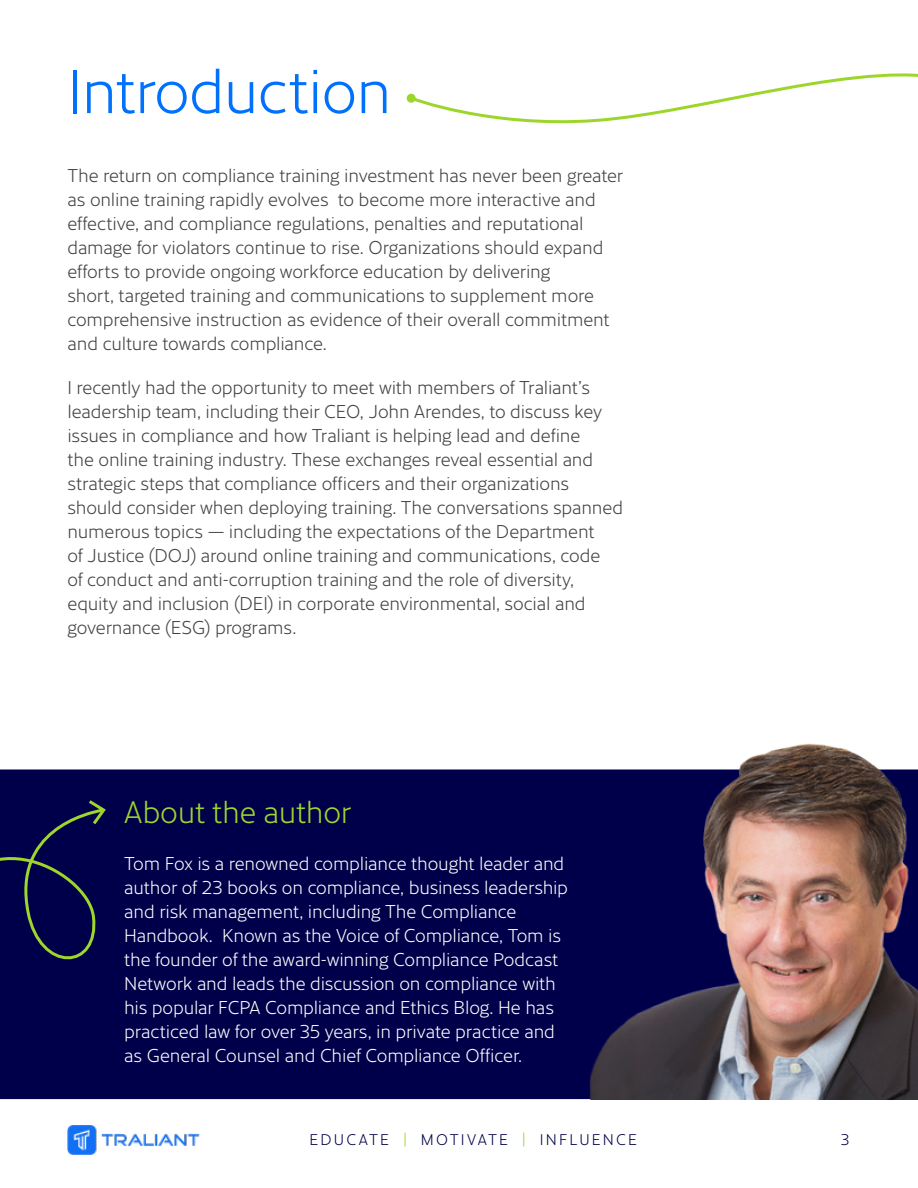
<style>
.page{position:relative;width:918px;height:1188px;background:#fff}
.page>*{position:absolute;margin:0;border:0;box-sizing:border-box;transform-origin:0 0}
.t1{font:300 60px "Cresta";letter-spacing:-.015em;color:#0071fc}
.t2{font:300 30px "Cresta";letter-spacing:-.01em;color:#9dd62b}
.t3{font:300 18px/24px "Cresta";letter-spacing:-.01em;color:#414042}
.t4{font:300 18px/24px "Cresta";letter-spacing:-.01em;color:#fff}
.t5{font:300 15px "Cresta";letter-spacing:.15em;color:#00004a}
.s1{color:#9dd62b}
</style>
<div class="page">
<img style="left:68px;top:1125px;width:131px;height:29px">
<div style="left:0;top:769px;width:581px;height:330px;background:#00004a"></div>
<svg style="left:408px;top:73px;width:510px;height:51px"></svg>
<div style="left:407px;top:94px;width:9px;height:9px;background:#9dd62b;border-radius:50%"></div>
<svg style="left:0;top:800px;width:106px;height:177px;background:#0a0e47"></svg>
<img style="left:581px;top:743px;width:337px;height:356px">
<h1 class="t1" style="left:68px;top:47px;width:326px">Introduction</h1>
<p class="t3" style="left:68px;top:162px;width:557px">The return on compliance training investment has never been greater as online training rapidly evolves to become more interactive and effective, and compliance regulations, penalties and reputational damage for violators continue to rise. Organizations should expand efforts to provide ongoing workforce education by delivering<br>short, targeted training and communications to supplement more comprehensive instruction as evidence of their overall commitment and culture towards compliance.</p>
<p class="t3" style="left:68px;top:375px;width:557px">I recently had the opportunity to meet with members of Traliant’s leadership team, including their CEO, John Arendes, to discuss key issues in compliance and how Traliant is helping lead and define<br>the online training industry. These exchanges reveal essential and strategic steps that compliance officers and their organizations should consider when deploying training. The conversations spanned numerous topics — including the expectations of the Department<br>of Justice (DOJ) around online training and communications, code<br>of conduct and anti-corruption training and the role of diversity, equity and inclusion (DEI) in corporate environmental, social and governance (ESG) programs.</p>
<h2 class="t2" style="left:124px;top:790px;width:228px">About the author</h2>
<p class="t4" style="left:124px;top:850px;width:445px">Tom Fox is a renowned compliance thought leader and author of 23 books on compliance, business leadership and risk management, including The Compliance Handbook. Known as the Voice of Compliance, Tom is the founder of the award-winning Compliance Podcast Network and leads the discussion on compliance with his popular FCPA Compliance and Ethics Blog. He has practiced law for over 35 years, in private practice and as General Counsel and Chief Compliance Officer.</p>
<p class="t5" style="left:310px;top:1128px;width:329px">EDUCATE <span class="s1">|</span> MOTIVATE <span class="s1">|</span> INFLUENCE</p>
<p class="t5" style="left:841px;top:1128px;width:10px">3</p>
</div>
